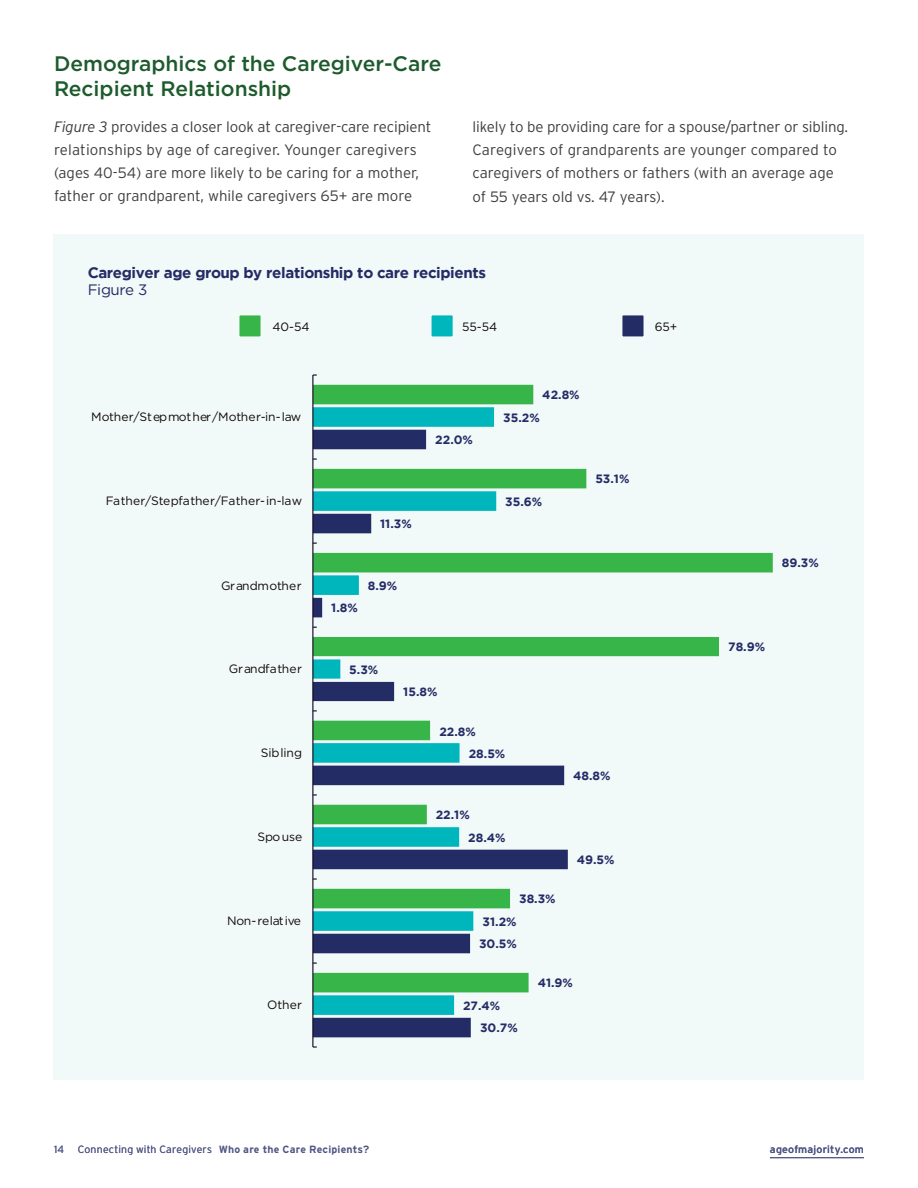
<style>
.page{position:relative;width:918px;height:1188px;background:#fff}
.page>*{position:absolute;margin:0;border:0;box-sizing:border-box;transform-origin:0 0}
.Heading_2{font:500 21px/25.5px "Gotham";color:#1d5b2d}
.t1{font:700 15.15px "Gotham";letter-spacing:-.025em;color:#242c66}
.t2{font:15.15px "Gotham";letter-spacing:-.03em;color:#242c66}
.t3{font:300 15px/23.2px "Interstate";letter-spacing:-.005em;color:#3e3e3f}
.t4{font:12.15px "Gotham";letter-spacing:-.005em;color:#100906}
.t5{font:700 12.15px "Gotham";color:#242c66}
.t6{font:300 10.5px "Interstate";letter-spacing:.02em;color:#505685}
.t7{font:10.5px "Interstate";letter-spacing:.02em;color:#505685}
.s1{font-style:italic}
.s2{font-weight:700}
</style>
<div class="page">
<hr style="left:770px;top:1157px;width:94px;height:1px;background:#505685">
<div style="left:54px;top:235px;width:810px;height:845px;background:#f2f9f9"></div>
<svg style="left:313px;top:385px;width:460px;height:272px"></svg>
<svg style="left:313px;top:407px;width:183px;height:23px;background:#24bec4"></svg>
<svg style="left:313px;top:430px;width:255px;height:607px"></svg>
<hr style="left:312px;top:375px;width:1px;height:672px;background:#100723">
<div style="left:237px;top:313px;width:26px;height:26px;background:#38b549"></div>
<div style="left:235px;top:311px;width:30px;height:30px;border:4px solid #f2f9f9"></div>
<div style="left:429px;top:313px;width:26px;height:26px;background:#00b6bd"></div>
<div style="left:427px;top:311px;width:30px;height:30px;border:4px solid #f2f9f9"></div>
<div style="left:620px;top:313px;width:26px;height:26px;background:#242c66"></div>
<div style="left:618px;top:311px;width:30px;height:30px;border:4px solid #f2f9f9"></div>
<h4 class="Heading_2" style="left:54px;top:50px;width:389px">Demographics of the Caregiver-Care<br>Recipient Relationship</h4>
<p class="t3" style="left:54px;top:115px;width:379px"><span class="s1">Figure 3</span> provides a closer look at caregiver-care recipient relationships by age of caregiver. Younger caregivers (ages 40-54) are more likely to be caring for a mother, father or grandparent, while caregivers 65+ are more</p>
<p class="t3" style="left:472px;top:115px;width:377px">likely to be providing care for a spouse/partner or sibling.<br>Caregivers of grandparents are younger compared to caregivers of mothers or fathers (with an average age of 55 years old vs. 47 years).</p>
<p class="t1" style="left:88px;top:263px;width:400px">Caregiver age group by relationship to care recipients</p>
<p class="t2" style="left:88px;top:280px;width:61px">Figure 3</p>
<p class="t4" style="left:272px;top:319px;width:39px">40-54</p>
<p class="t4" style="left:462px;top:319px;width:37px">55-54</p>
<p class="t4" style="left:655px;top:319px;width:24px">65+</p>
<p class="t4" style="left:460px;top:318px;width:37px">55 64</p>
<p class="t5" style="left:542px;top:387px;width:39px">42.8%</p>
<p class="t4" style="left:91px;top:409px;width:212px">Mother/Stepmother/Mother-in-law</p>
<p class="t5" style="left:503px;top:409px;width:38px">35.2%</p>
<p class="t5" style="left:435px;top:432px;width:39px">22.0%</p>
<p class="t5" style="left:595px;top:471px;width:36px">53.1%</p>
<p class="t4" style="left:106px;top:493px;width:198px">Father/Stepfather/Father-in-law</p>
<p class="t5" style="left:505px;top:493px;width:39px">35.6%</p>
<p class="t5" style="left:380px;top:516px;width:33px">11.3%</p>
<p class="t5" style="left:782px;top:555px;width:39px">89.3%</p>
<p class="t4" style="left:221px;top:577px;width:82px">Grandmother</p>
<p class="t5" style="left:368px;top:578px;width:31px">8.9%</p>
<p class="t5" style="left:331px;top:600px;width:28px">1.8%</p>
<p class="t5" style="left:728px;top:639px;width:39px">78.9%</p>
<p class="t4" style="left:229px;top:661px;width:75px">Grandfather</p>
<p class="t5" style="left:349px;top:662px;width:31px">5.3%</p>
<p class="t5" style="left:403px;top:684px;width:36px">15.8%</p>
<p class="t5" style="left:439px;top:723px;width:38px">22.8%</p>
<p class="t4" style="left:261px;top:745px;width:43px">Sibling</p>
<p class="t5" style="left:469px;top:746px;width:38px">28.5%</p>
<p class="t5" style="left:573px;top:768px;width:39px">48.8%</p>
<p class="t5" style="left:436px;top:807px;width:36px">22.1%</p>
<p class="t4" style="left:257px;top:829px;width:47px">Spouse</p>
<p class="t5" style="left:468px;top:829px;width:39px">28.4%</p>
<p class="t5" style="left:577px;top:852px;width:39px">49.5%</p>
<p class="t5" style="left:519px;top:891px;width:38px">38.3%</p>
<p class="t4" style="left:227px;top:913px;width:75px">Non-relative</p>
<p class="t5" style="left:483px;top:913px;width:36px">31.2%</p>
<p class="t5" style="left:479px;top:936px;width:39px">30.5%</p>
<p class="t5" style="left:538px;top:975px;width:37px">41.9%</p>
<p class="t4" style="left:267px;top:997px;width:37px">Other</p>
<p class="t5" style="left:463px;top:997px;width:39px">27.4%</p>
<p class="t5" style="left:480px;top:1020px;width:39px">30.7%</p>
<p class="t6" style="left:54px;top:1144px;width:12px">14</p>
<p class="t6" style="left:78px;top:1144px;width:293px">Connecting with Caregivers <span class="s2">Who are the Care Recipients?</span></p>
<p class="t7" style="left:770px;top:1144px;width:96px">ageofmajority.com</p>
</div>
